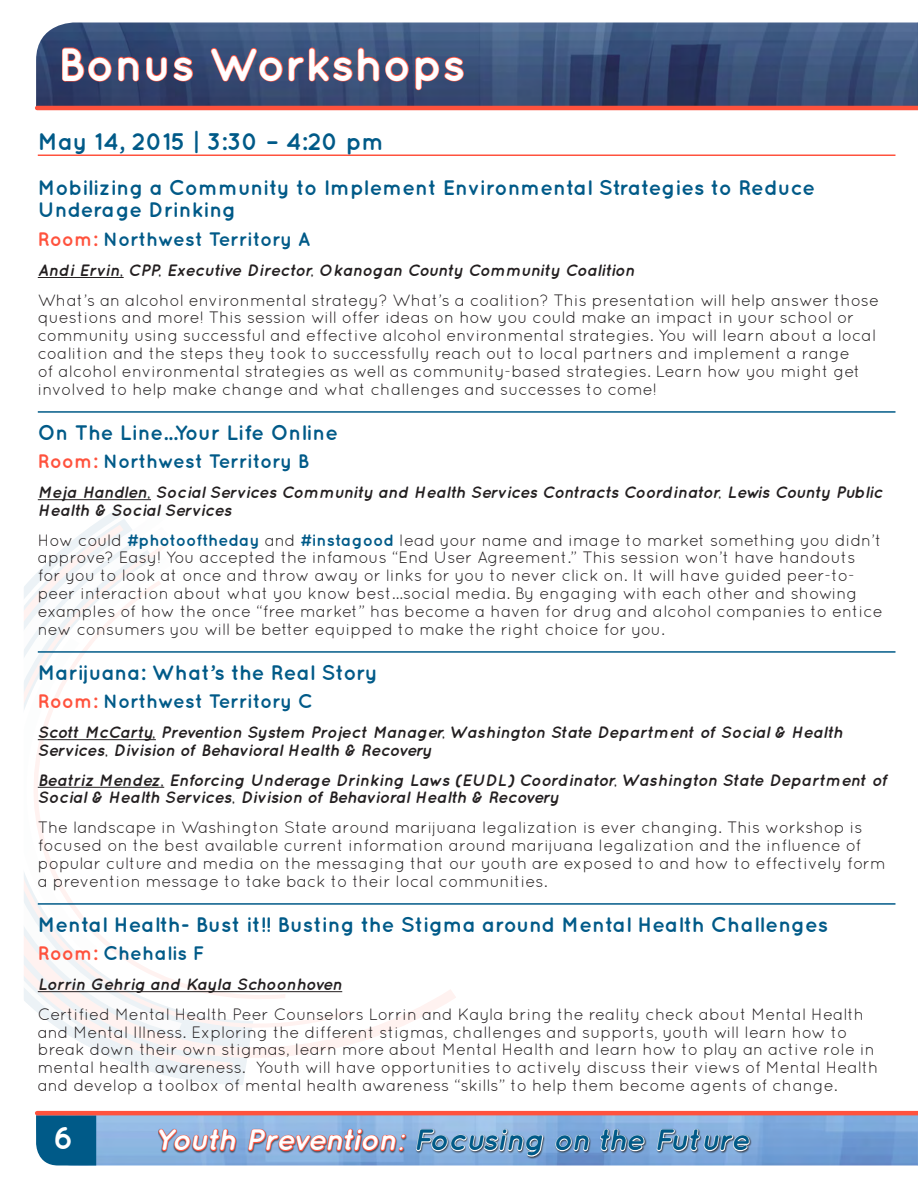
<style>
.page{position:relative;width:918px;height:1188px;background:#fff}
.page>*{position:absolute;margin:0;border:0;box-sizing:border-box;transform-origin:0 0}
.page_Headers{font:700 46.5px "Quicksand";color:#fff}
.t1{font:700 31.5px "Quicksand";color:#fff}
.t2{font:italic 700 29.55px "Quicksand";letter-spacing:-.03em;color:#005a88;scale:1.04 1}
.headers{font:700 24px "Quicksand";color:#005a88}
.session_with_rule{font:700 21px "Quicksand";color:#005a88}
.session_names{font:700 21px/22.5px "Quicksand";color:#005a88}
.room_number{font:700 19.5px "Quicksand";color:#005a88}
.main_content{font:16.5px/17.9px "Quicksand";color:#231f20}
.bold{font:italic 700 16.5px/17.9px "Quicksand";color:#231f20}
.s1{color:#ff523d}
.s2{font-weight:700;color:#005a88}
.s3{color:#fff}
</style>
<div class="page">
<img style="left:36px;top:22px;width:882px;height:1144px">
<div style="left:14px;top:107px;width:904px;height:1005px;background:#fff"></div>
<svg style="left:36px;top:1115px;width:60px;height:51px;background:#0d618c"></svg>
<svg style="left:143px;top:1059px;width:104px;height:26px;fill:#ecf2f6"></svg>
<svg style="left:233px;top:990px;width:223px;height:69px"></svg>
<svg style="left:60px;top:1029px;width:173px;height:40px"></svg>
<svg style="left:37px;top:499px;width:114px;height:44px"></svg>
<svg style="left:24px;top:543px;width:327px;height:486px"></svg>
<hr style="left:37px;top:106px;width:881px;height:4px;background:#ff523d">
<hr style="left:37px;top:1111px;width:881px;height:4px;background:#ff523d">
<div style="left:158px;top:1128px;width:593px;height:31px;background:#231f20;opacity:.75"></div>
<svg style="left:157px;top:1127px;width:80px;height:25px;background:#9d8296"></svg>
<svg style="left:247px;top:1128px;width:159px;height:34px;background:#968da9"></svg>
<svg style="left:417px;top:1125px;width:126px;height:36px;background:#98b2d0"></svg>
<svg style="left:555px;top:1134px;width:34px;height:18px"></svg>
<svg style="left:600px;top:1128px;width:45px;height:24px"></svg>
<svg style="left:657px;top:1128px;width:93px;height:27px;background:#95adc9"></svg>
<svg style="left:61px;top:47px;width:133px;height:35px;background:#574563"></svg>
<svg style="left:210px;top:47px;width:255px;height:44px;background:#56506f"></svg>
<hr style="left:38px;top:154px;width:857px;height:2px;background:#ff523d">
<hr style="left:38px;top:277px;width:86px;height:1px;background:#231f20">
<hr style="left:38px;top:411px;width:857px;height:2px;background:#005a88">
<hr style="left:38px;top:499px;width:113px;height:1px;background:#231f20">
<hr style="left:38px;top:651px;width:857px;height:2px;background:#005a88">
<hr style="left:38px;top:739px;width:118px;height:1px;background:#231f20">
<hr style="left:38px;top:787px;width:126px;height:1px;background:#231f20">
<hr style="left:38px;top:903px;width:857px;height:2px;background:#005a88">
<hr style="left:38px;top:991px;width:304px;height:1px;background:#231f20">
<p class="page_Headers" style="left:58px;top:37px;width:409px">Bonus Workshops</p>
<p class="headers" style="left:38px;top:127px;width:348px">May 14, 2015 | 3:30 – 4:20 pm</p>
<p class="session_names" style="left:38px;top:176px;width:779px">Mobilizing a Community to Implement Environmental Strategies to Reduce<br>Underage Drinking</p>
<p class="room_number" style="left:38px;top:228px;width:274px"><span class="s1">Room:</span> Northwest Territory A</p>
<p class="bold" style="left:38px;top:261px;width:599px">Andi Ervin, CPP, Executive Director, Okanogan County Community Coalition</p>
<p class="main_content" style="left:38px;top:291px;width:843px">What’s an alcohol environmental strategy? What’s a coalition? This presentation will help answer those questions and more! This session will offer ideas on how you could make an impact in your school or community using successful and effective alcohol environmental strategies. You will learn about a local coalition and the steps they took to successfully reach out to local partners and implement a range<br>of alcohol environmental strategies as well as community-based strategies. Learn how you might get involved to help make change and what challenges and successes to come!</p>
<p class="session_with_rule" style="left:38px;top:420px;width:302px">On The Line...Your Life Online</p>
<p class="room_number" style="left:38px;top:450px;width:273px"><span class="s1">Room:</span> Northwest Territory B</p>
<p class="bold" style="left:38px;top:483px;width:847px">Meja Handlen, Social Services Community and Health Services Contracts Coordinator, Lewis County Public<br>Health &amp; Social Services</p>
<p class="main_content" style="left:38px;top:531px;width:846px">How could <span class="s2">#photooftheday</span> and <span class="s2">#instagood</span> lead your name and image to market something you didn’t approve? Easy! You accepted the infamous “End User Agreement.” This session won’t have handouts<br>for you to look at once and throw away or links for you to never click on. It will have guided peer-to&shy;peer interaction about what you know best…social media. By engaging with each other and showing examples of how the once “free market” has become a haven for drug and alcohol companies to entice new consumers you will be better equipped to make the right choice for you.</p>
<p class="session_with_rule" style="left:38px;top:660px;width:341px">Marijuana: What’s the Real Story</p>
<p class="room_number" style="left:38px;top:690px;width:277px"><span class="s1">Room:</span> Northwest Territory C</p>
<p class="bold" style="left:38px;top:723px;width:807px">Scott McCarty, Prevention System Project Manager, Washington State Department of Social &amp; Health<br>Services, Division of Behavioral Health &amp; Recovery</p>
<p class="bold" style="left:38px;top:771px;width:851px">Beatriz Mendez, Enforcing Underage Drinking Laws (EUDL) Coordinator, Washington State Department of<br>Social &amp; Health Services, Division of Behavioral Health &amp; Recovery</p>
<p class="main_content" style="left:38px;top:818px;width:850px">The landscape in Washington State around marijuana legalization is ever changing. This workshop is focused on the best available current information around marijuana legalization and the influence of popular culture and media on the messaging that our youth are exposed to and how to effectively form a prevention message to take back to their local communities.</p>
<p class="session_with_rule" style="left:38px;top:912px;width:792px">Mental Health- Bust it!! Busting the Stigma around Mental Health Challenges</p>
<p class="room_number" style="left:38px;top:942px;width:168px"><span class="s1">Room:</span> Chehalis F</p>
<p class="bold" style="left:38px;top:975px;width:306px">Lorrin Gehrig and Kayla Schoonhoven</p>
<p class="main_content" style="left:38px;top:1005px;width:842px">Certified Mental Health Peer Counselors Lorrin and Kayla bring the reality check about Mental Health and Mental Illness. Exploring the different stigmas, challenges and supports, youth will learn how to break down their own stigmas, learn more about Mental Health and learn how to play an active role in mental health awareness. Youth will have opportunities to actively discuss their views of Mental Health and develop a toolbox of mental health awareness “skills” to help them become agents of change.</p>
<h2 class="t1" style="left:53px;top:1119px;width:22px">6</h2>
<h3 class="t2" style="left:157px;top:1122px;width:571px"><span class="s3">Youth Prevention:</span> Focusing on the Future</h3>
</div>
